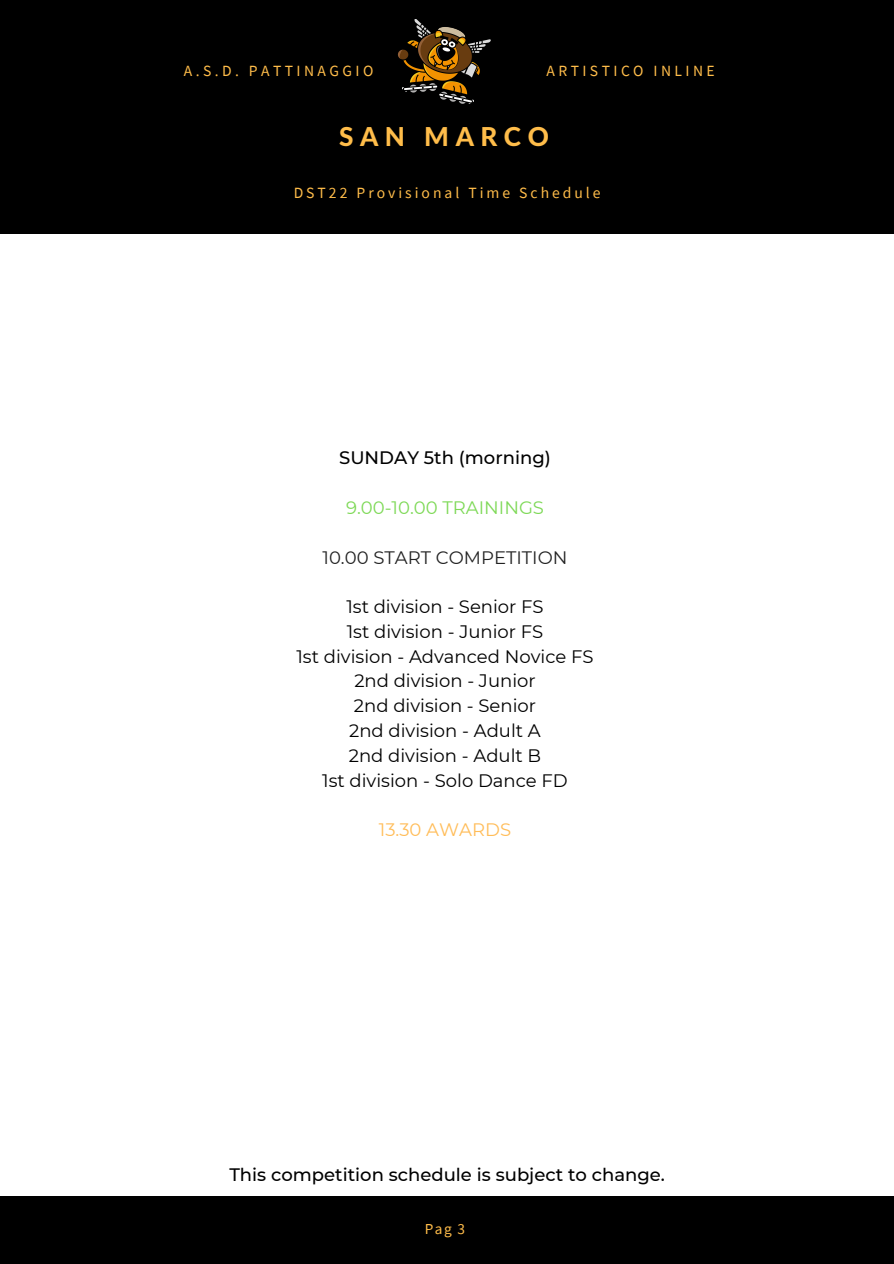
<style>
.page{position:relative;width:894px;height:1264px;background:#fff}
.page>*{position:absolute;margin:0;border:0;box-sizing:border-box;transform-origin:0 0}
.t1{font:800 26.1px "Lato Latin";letter-spacing:.25em;color:#ffbd4a}
.t2{font:18px "Montserrat";color:#000}
.t3{font:500 18px "Montserrat";color:#000}
.t4{font:18px "Montserrat";color:#222}
.t5{font:18px "Montserrat";color:#7ed957}
.t6{font:18px "Montserrat";color:#ffbd59}
.t7{font:15.6px "Source Sans Pro";letter-spacing:.22em;color:#ffbd4a}
.t8{font:15.6px "Source Sans Pro";letter-spacing:.19em;color:#ffbd4a}
.t9{font:15.3px "Source Sans Pro";color:#ffbd4a}
</style>
<div class="page">
<div style="left:0;top:0;width:893px;height:233px;background:#000"></div>
<img style="left:397px;top:19px;width:94px;height:85px">
<div style="left:0;top:1196px;width:893px;height:67px;background:#000"></div>
<p class="t7" style="left:184px;top:60px;width:191px">A.S.D. PATTINAGGIO</p>
<p class="t7" style="left:546px;top:60px;width:170px">ARTISTICO INLINE</p>
<p class="t1" style="left:339px;top:125px;width:211px">SAN MARCO</p>
<p class="t8" style="left:293px;top:183px;width:308px">DST22 Provisional Time Schedule</p>
<p class="t3" style="left:339px;top:447px;width:213px">SUNDAY 5th (morning)</p>
<p class="t5" style="left:346px;top:496px;width:199px">9.00-10.00 TRAININGS</p>
<p class="t4" style="left:322px;top:546px;width:246px">10.00 START COMPETITION</p>
<p class="t2" style="left:346px;top:595px;width:199px">1st division - Senior FS</p>
<p class="t2" style="left:346px;top:620px;width:198px">1st division - Junior FS</p>
<p class="t2" style="left:296px;top:645px;width:298px">1st division - Advanced Novice FS</p>
<p class="t2" style="left:354px;top:670px;width:183px">2nd division - Junior</p>
<p class="t2" style="left:354px;top:694px;width:184px">2nd division - Senior</p>
<p class="t2" style="left:349px;top:719px;width:193px">2nd division - Adult A</p>
<p class="t2" style="left:349px;top:744px;width:194px">2nd division - Adult B</p>
<p class="t2" style="left:322px;top:769px;width:247px">1st division - Solo Dance FD</p>
<p class="t6" style="left:379px;top:818px;width:134px">13.30 AWARDS</p>
<p class="t3" style="left:229px;top:1163px;width:437px">This competition schedule is subject to change.</p>
<p class="t9" style="left:425px;top:1218px;width:42px">Pag 3</p>
</div>
